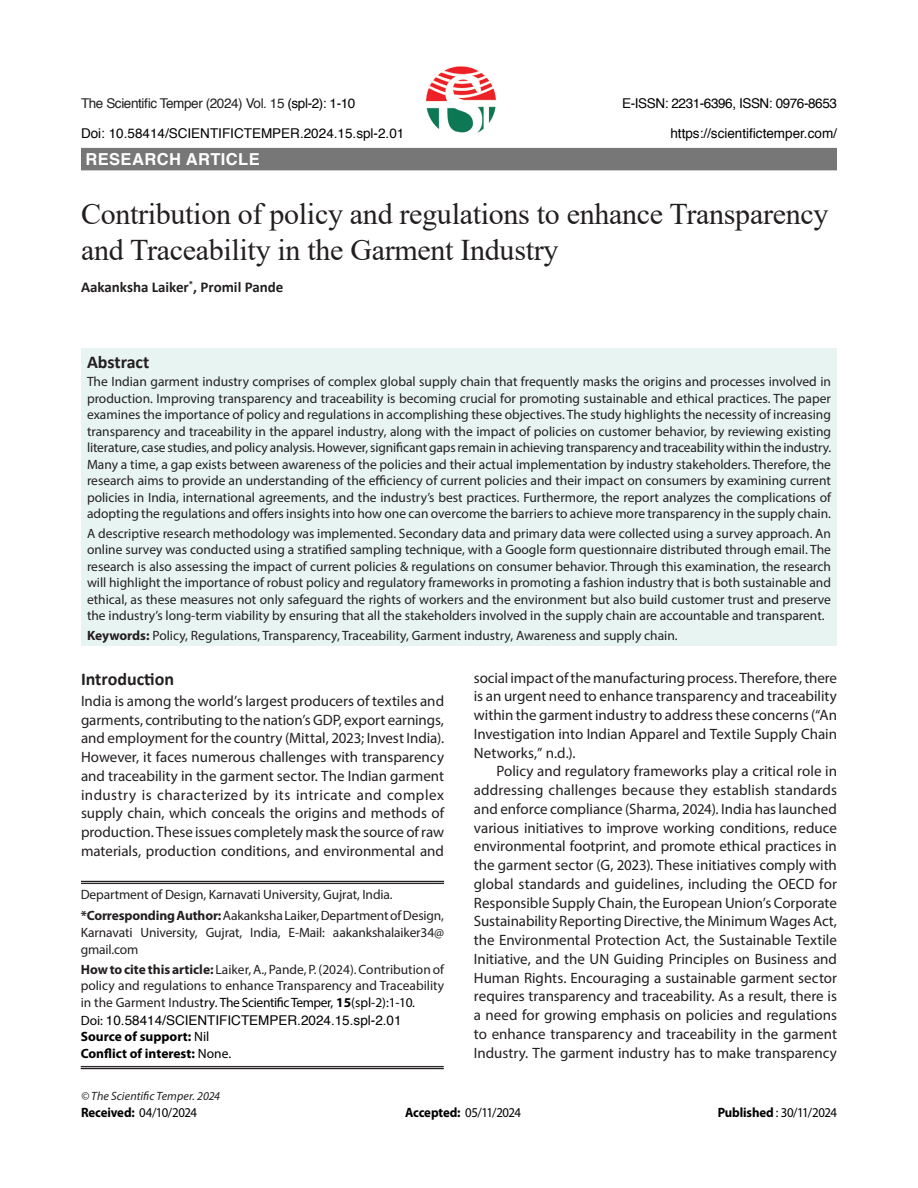
<style>
.page{position:relative;width:918px;height:1188px;background:#fff}
.page>*{position:absolute;margin:0;border:0;box-sizing:border-box;transform-origin:0 0}
.article_head{font:30px/36px "Times New Roman";letter-spacing:-.01em;color:#231f20}
.Sub-Head-1{font:700 18px "Calibri";color:#231f20}
.Subject{font:700 16.5px "Helvetica";letter-spacing:.025em;color:#fff}
.text{font:15px/18.8px "Myriad Pro";color:#231f20;text-align:justify}
.Body_flush{font:15px/18.8px "Myriad Pro";color:#231f20;text-align:justify}
.author{font:700 15px "Calibri";color:#231f20}
.Abstract{font:13.5px/16.5px "Myriad Pro";color:#231f20;text-align:justify}
.affiliation{font:13.5px/17.2px "Myriad Pro";letter-spacing:-.01em;color:#231f20;text-align:justify}
.Running_Head{font:13.5px "Helvetica";color:#000}
.ref{font:13.5px "Myriad Pro";letter-spacing:-.04em;color:#000;scale:.95 1}
.affiliation-2{font:13.5px "Helvetica";color:#000}
.affiliation-3{font:700 13.5px "Myriad Pro";color:#000}
.Running_Head-2{font:13.5px "Helvetica";letter-spacing:-.03em;color:#231f20}
.Running_Head-3{font:13.5px "Helvetica";letter-spacing:-.03em;color:#000}
.Bottom_1st_page{font:italic 12px "Myriad Pro";letter-spacing:.005em;color:#231f20}
.s1{color:#000}
.s2{font-weight:700}
.s3{font-weight:700;color:#000}
.s4{font-family:"Myriad Pro"}
.s5{font-weight:400}
</style>
<div class="page">
<div style="left:81px;top:348px;width:756px;height:298px;background:#e8f4f2"></div>
<div style="left:81px;top:148px;width:756px;height:22px;background:#777"></div>
<hr style="left:81px;top:881px;width:363px;height:1px;background:#231f20">
<hr style="left:81px;top:883px;width:363px;height:1px;background:#231f20">
<hr style="left:81px;top:1066px;width:363px;height:1px;background:#231f20">
<hr style="left:81px;top:1068px;width:363px;height:1px;background:#231f20">
<img style="left:426px;top:66px;width:70px;height:68px">
<p class="Running_Head-2" style="left:81px;top:92px;width:276px">The Scientific Temper (2024) Vol. 15 <span class="s1">(spl-2): 1-10</span></p>
<p class="Running_Head-3" style="left:622px;top:92px;width:216px">E-ISSN: 2231-6396, ISSN: 0976-8653</p>
<p class="Running_Head" style="left:81px;top:122px;width:325px">Doi: 10.58414/SCIENTIFICTEMPER.2024.15.spl-2.01</p>
<p class="Running_Head" style="left:670px;top:122px;width:168px">https://scientifictemper.com/</p>
<p class="Subject" style="left:86px;top:146px;width:176px">RESEARCH ARTICLE</p>
<p class="article_head" style="left:81px;top:195px;width:749px">Contribution of policy and regulations to enhance Transparency and Traceability in the Garment Industry</p>
<p class="author" style="left:81px;top:276px;width:204px">Aakanksha Laiker<sup>*</sup>, Promil Pande</p>
<p class="Sub-Head-1" style="left:87px;top:349px;width:64px">Abstract</p>
<p class="Abstract" style="left:87px;top:373px;width:746px">The Indian garment industry comprises of complex global supply chain that frequently masks the origins and processes involved in production. Improving transparency and traceability is becoming crucial for promoting sustainable and ethical practices. The paper examines the importance of policy and regulations in accomplishing these objectives. The study highlights the necessity of increasing transparency and traceability in the apparel industry, along with the impact of policies on customer behavior, by reviewing existing literature, case studies, and policy analysis. However, significant gaps remain in achieving transparency and traceability within the industry.<br>Many a time, a gap exists between awareness of the policies and their actual implementation by industry stakeholders. Therefore, the research aims to provide an understanding of the efficiency of current policies and their impact on consumers by examining current policies in India, international agreements, and the industry’s best practices. Furthermore, the report analyzes the complications of adopting the regulations and offers insights into how one can overcome the barriers to achieve more transparency in the supply chain.</p>
<p class="Abstract" style="left:87px;top:525px;width:746px">A descriptive research methodology was implemented. Secondary data and primary data were collected using a survey approach. An online survey was conducted using a stratified sampling technique, with a Google form questionnaire distributed through email. The research is also assessing the impact of current policies &amp; regulations on consumer behavior. Through this examination, the research will highlight the importance of robust policy and regulatory frameworks in promoting a fashion industry that is both sustainable and ethical, as these measures not only safeguard the rights of workers and the environment but also build customer trust and preserve the industry’s long-term viability by ensuring that all the stakeholders involved in the supply chain are accountable and transparent.</p>
<p class="Abstract" style="left:87px;top:627px;width:592px"><span class="s2">Keywords:</span> Policy, Regulations, Transparency, Traceability, Garment industry, Awareness and supply chain.</p>
<p class="Sub-Head-1" style="left:81px;top:666px;width:95px">Introduction</p>
<p class="Body_flush" style="left:81px;top:691px;width:365px">India is among the world’s largest producers of textiles and garments, contributing to the nation’s GDP, export earnings, and employment for the country (Mittal, 2023; Invest India).<br>However, it faces numerous challenges with transparency and traceability in the garment sector. The Indian garment industry is characterized by its intricate and complex supply chain, which conceals the origins and methods of production. These issues completely mask the source of raw materials, production conditions, and environmental and</p>
<p class="affiliation" style="left:81px;top:886px;width:313px">Department of Design, Karnavati University, Gujrat, India.</p>
<p class="affiliation" style="left:81px;top:906px;width:365px"><span class="s2">*Corresponding Author:</span> Aakanksha Laiker, Department of Design, Karnavati University, Gujrat, India, E-Mail: aakankshalaiker34@ gmail.com</p>
<p class="affiliation" style="left:81px;top:961px;width:365px;line-height:16.5px"><span class="s2">How to cite this article:</span> Laiker, A., Pande, P. (2024). Contribution of policy and regulations to enhance Transparency and Traceability in the Garment Indus<span class="s1">try. The Scientific Temper,</span> <span class="s3">15</span><span class="s1">(spl-2):1-10.</span></p>
<p class="affiliation-2" style="left:81px;top:1009px;width:322px"><span class="s4">Doi:</span> 10.58414/SCIENTIFICTEMPER.2024.15.spl-2.01</p>
<p class="affiliation-3" style="left:81px;top:1029px;width:130px">Source of support: <span class="s5">Nil</span></p>
<p class="affiliation-3" style="left:81px;top:1045px;width:152px">Conflict of interest: <span class="s5">None.</span></p>
<p class="Body_flush" style="left:474px;top:668px;width:365px">social impact of the manufacturing process. Therefore, there is an urgent need to enhance transparency and traceability within the garment industry to address these concerns (“An Investigation into Indian Apparel and Textile Supply Chain Networks,” n.d.).</p>
<p class="text" style="left:474px;top:762px;width:365px;text-indent:22px">Policy and regulatory frameworks play a critical role in addressing challenges because they establish standards and enforce compliance (Sharma, 2024). India has launched various initiatives to improve working conditions, reduce environmental footprint, and promote ethical practices in the garment sector (G, 2023). These initiatives comply with global standards and guidelines, including the OECD for Responsible Supply Chain, the European Union’s Corporate Sustainability Reporting Directive, the Minimum Wages Act, the Environmental Protection Act, the Sustainable Textile Initiative, and the UN Guiding Principles on Business and Human Rights. Encouraging a sustainable garment sector requires transparency and traceability. As a result, there is a need for growing emphasis on policies and regulations to enhance transparency and traceability in the garment Industry. The garment industry has to make transparency</p>
<p class="Bottom_1st_page" style="left:81px;top:1089px;width:141px">© The Scientific Temper. 2024</p>
<p class="ref" style="left:81px;top:1104px;width:124px"><span class="s2">Received:</span> 04/10/2024</p>
<p class="ref" style="left:405px;top:1104px;width:124px"><span class="s2">Accepted:</span> 05/11/2024</p>
<p class="ref" style="left:718px;top:1104px;width:127px"><span class="s2">Published</span> : 30/11/2024</p>
</div>
